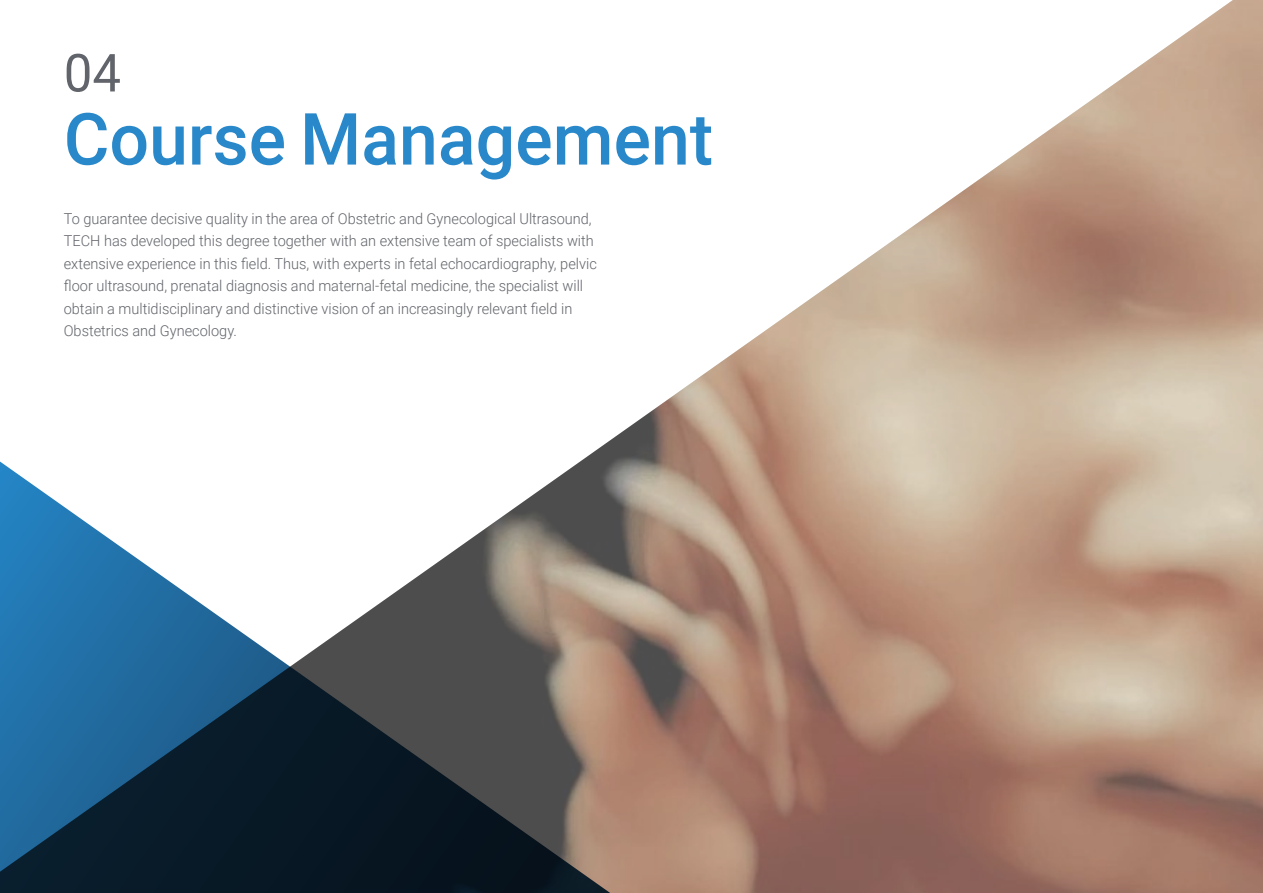
<style>
.page{position:relative;width:1263px;height:893px;background:#fff}
.page>*{position:absolute;margin:0;border:0;box-sizing:border-box;transform-origin:0 0}
.t1{font:500 72px "Roboto";color:#2988c9}
.t2{font:52.5px "Roboto";color:#61646a}
.t3{font:300 15px/22.5px "Roboto";color:#61646a}
</style>
<div class="page">
<img style="left:602px;top:0;width:661px;height:893px">
<svg style="left:0;top:446px;width:640px;height:447px"></svg>
<h2 class="t2" style="left:64px;top:36px;width:59px">04</h2>
<h1 class="t1" style="left:64px;top:89px;width:651px">Course Management</h1>
<p class="t3" style="left:64px;top:207px;width:535px">To guarantee decisive quality in the area of Obstetric and Gynecological Ultrasound, TECH has developed this degree together with an extensive team of specialists with extensive experience in this field. Thus, with experts in fetal echocardiography, pelvic floor ultrasound, prenatal diagnosis and maternal-fetal medicine, the specialist will obtain a multidisciplinary and distinctive vision of an increasingly relevant field in Obstetrics and Gynecology.</p>
</div>
